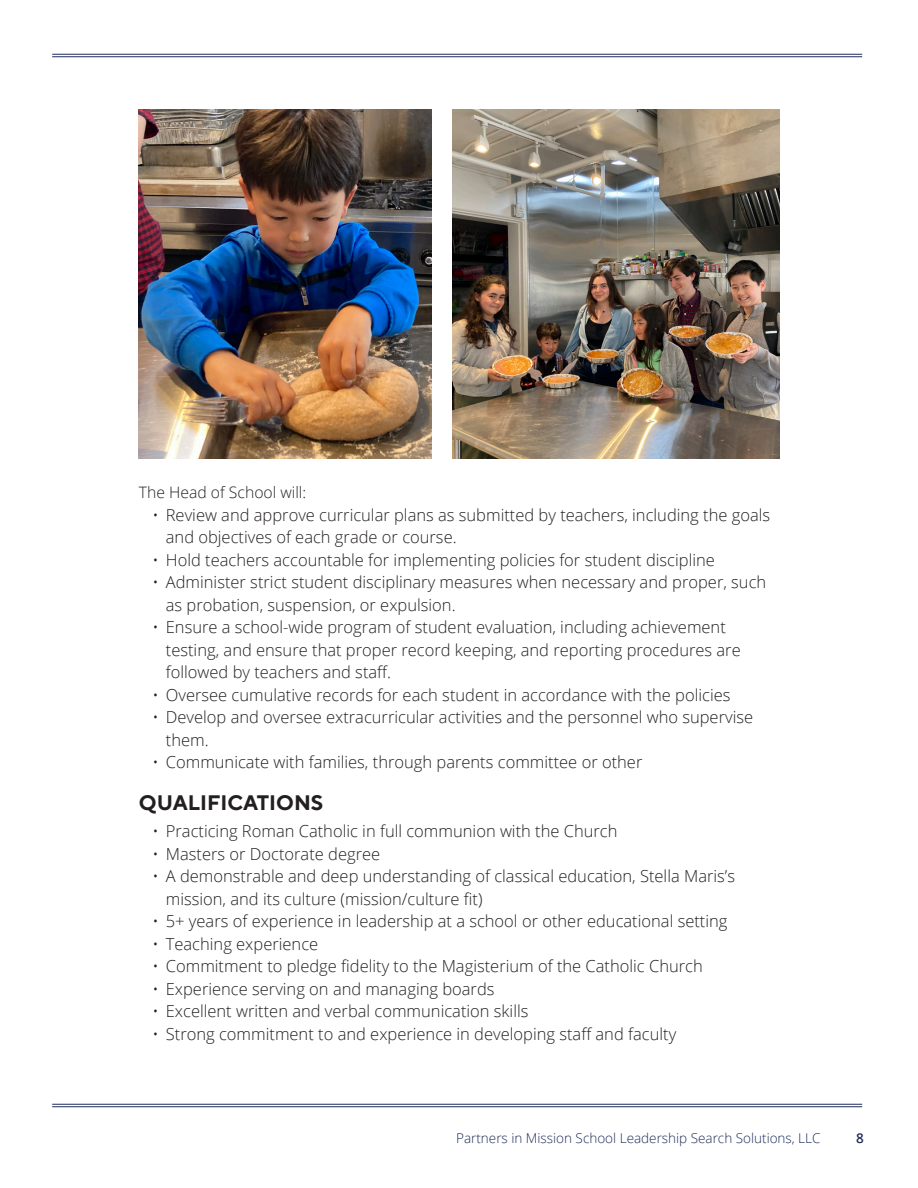
<style>
.page{position:relative;width:918px;height:1188px;background:#fff}
.page>*{position:absolute;margin:0;border:0;box-sizing:border-box;transform-origin:0 0}
.Section_Header{font:700 21px "TT Norms Pro";color:#231f20}
.t1{font:300 16.5px/22.5px "Open Sans";color:#231f20}
.t2{font:300 15.75px "Open Sans";color:#231f20}
.t3{font:300 13.5px "Open Sans";color:#1f2d5a}
.t4{font:600 13.5px "Open Sans";color:#1f2d5a}
</style>
<div class="page">
<hr style="left:52px;top:54px;width:810px;height:1px;background:#1f2d5a">
<hr style="left:52px;top:56px;width:810px;height:1px;background:#1f2d5a">
<hr style="left:52px;top:1104px;width:810px;height:1px;background:#1f2d5a">
<hr style="left:52px;top:1106px;width:810px;height:1px;background:#1f2d5a">
<img style="left:139px;top:109px;width:293px;height:350px">
<img style="left:452px;top:109px;width:327px;height:350px">
<p class="t2" style="left:139px;top:482px;width:169px">The Head of School will:</p>
<p class="t1" style="left:166px;top:503px;width:606px;text-indent:-14px">• Review and approve curricular plans as submitted by teachers, including the goals and objectives of each grade or course.</p>
<p class="t1" style="left:152px;top:548px;width:564px">• Hold teachers accountable for implementing policies for student discipline</p>
<p class="t1" style="left:166px;top:570px;width:602px;text-indent:-14px">• Administer strict student disciplinary measures when necessary and proper, such as probation, suspension, or expulsion.</p>
<p class="t1" style="left:166px;top:615px;width:576px;text-indent:-14px">• Ensure a school-wide program of student evaluation, including achievement testing, and ensure that proper record keeping, and reporting procedures are followed by teachers and staff.</p>
<p class="t1" style="left:152px;top:683px;width:580px">• Oversee cumulative records for each student in accordance with the policies</p>
<p class="t1" style="left:166px;top:705px;width:589px;text-indent:-14px">• Develop and oversee extracurricular activities and the personnel who supervise them.</p>
<p class="t1" style="left:152px;top:750px;width:492px">• Communicate with families, through parents committee or other</p>
<p class="Section_Header" style="left:139px;top:789px;width:186px">QUALIFICATIONS</p>
<p class="t1" style="left:152px;top:819px;width:467px">• Practicing Roman Catholic in full communion with the Church</p>
<p class="t1" style="left:152px;top:842px;width:229px">• Masters or Doctorate degree</p>
<p class="t1" style="left:166px;top:864px;width:571px;text-indent:-14px">• A demonstrable and deep understanding of classical education, Stella Maris’s mission, and its culture (mission/culture fit)</p>
<p class="t1" style="left:152px;top:909px;width:577px">• 5+ years of experience in leadership at a school or other educational setting</p>
<p class="t1" style="left:152px;top:932px;width:167px">• Teaching experience</p>
<p class="t1" style="left:152px;top:954px;width:552px">• Commitment to pledge fidelity to the Magisterium of the Catholic Church</p>
<p class="t1" style="left:152px;top:977px;width:344px">• Experience serving on and managing boards</p>
<p class="t1" style="left:152px;top:999px;width:378px">• Excellent written and verbal communication skills</p>
<p class="t1" style="left:152px;top:1022px;width:525px">• Strong commitment to and experience in developing staff and faculty</p>
<p class="t3" style="left:456px;top:1129px;width:366px">Partners in Mission School Leadership Search Solutions, LLC</p>
<p class="t4" style="left:856px;top:1128px;width:9px">8</p>
</div>
